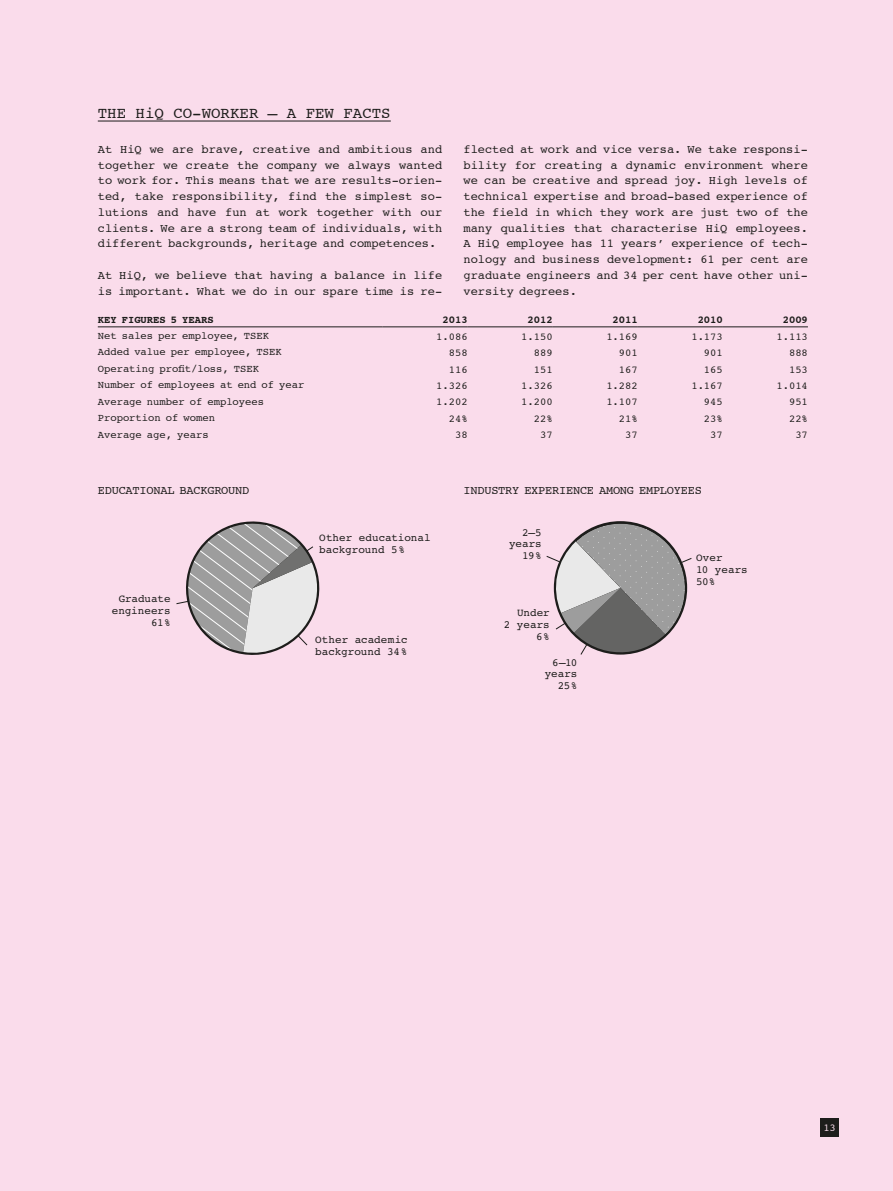
<style>
.page{position:relative;width:893px;height:1191px;background:#fadceb}
.page>*{position:absolute;margin:0;border:0;box-sizing:border-box;transform-origin:0 0}
.t1{font:15.75px "Courier";color:#1d1d1b}
.t2{font:12px/15.8px "Courier";color:#1d1d1b;text-align:justify}
.t3{font:12px "Courier";letter-spacing:-.02em;color:#1d1d1b}
.t4{font:10.95px/11.9px "Courier";color:#1d1d1b;text-align:right}
.t5{font:10.5px "Courier";color:#1d1d1b}
.t6{font:700 10.5px "Courier";color:#1d1d1b}
.t7{font:10.5px "Courier";color:#fbe0ee}
</style>
<div class="page">
<div style="left:820px;top:1118px;width:19px;height:19px;background:#1d1d1b"></div>
<hr style="left:98px;top:121px;width:293px;height:1px;background:#1d1d1b">
<hr style="left:98px;top:326px;width:285px;height:1px;background:#1d1d1b">
<hr style="left:383px;top:326px;width:85px;height:1px;background:#1d1d1b">
<hr style="left:468px;top:326px;width:85px;height:1px;background:#1d1d1b">
<hr style="left:553px;top:326px;width:85px;height:1px;background:#1d1d1b">
<hr style="left:638px;top:326px;width:85px;height:1px;background:#1d1d1b">
<hr style="left:723px;top:326px;width:85px;height:1px;background:#1d1d1b">
<svg style="left:178px;top:521px;width:142px;height:134px"></svg>
<svg style="left:551px;top:523px;width:141px;height:132px"></svg>
<h1 class="t1" style="left:98px;top:101px;width:294px">THE HiQ CO-WORKER – A FEW FACTS</h1>
<p class="t2" style="left:98px;top:141px;width:346px">At HiQ we are brave, creative and ambitious and together we create the company we always wanted to work for. This means that we are results-orien&shy;ted, take responsibility, find the simplest so&shy;lutions and have fun at work together with our clients. We are a strong team of individuals, with different backgrounds, heritage and competences.</p>
<p class="t2" style="left:98px;top:267px;width:346px">At HiQ, we believe that having a balance in life is important. What we do in our spare time is re-</p>
<p class="t4" style="left:139px;top:142px;width:47px">2 years<br>6%</p>
<p class="t4" style="left:180px;top:179px;width:34px">6–10 years<br>25%</p>
<p class="t4" style="left:259px;top:242px;width:78px">Industri 14%</p>
<p class="t4" style="left:327px;top:281px;width:91px">Medier, spel &amp;</p>
<p class="t4" style="left:103px;top:288px;width:74px">Myndigheter</p>
<p class="t2" style="left:463px;top:141px;width:346px">flected at work and vice versa. We take responsi&shy;bility for creating a dynamic environment where we can be creative and spread joy. High levels of technical expertise and broad-based experience of the field in which they work are just two of the many qualities that characterise HiQ employees.<br>A HiQ employee has 11 years’ experience of tech&shy;nology and business development: 61 per cent are graduate engineers and 34 per cent have other uni&shy;versity degrees.</p>
<p class="t4" style="left:555px;top:164px;width:73px;text-align:left">Defence and security 8%</p>
<p class="t4" style="left:721px;top:175px;width:73px">Telecom 24%</p>
<p class="t4" style="left:773px;top:309px;width:72px">clients 45%</p>
<p class="t6" style="left:98px;top:311px;width:117px">KEY FIGURES 5 YEARS</p>
<p class="t6" style="left:443px;top:311px;width:27px">2013</p>
<p class="t6" style="left:528px;top:311px;width:27px">2012</p>
<p class="t6" style="left:613px;top:311px;width:27px">2011</p>
<p class="t6" style="left:698px;top:311px;width:27px">2010</p>
<p class="t6" style="left:783px;top:311px;width:27px">2009</p>
<p class="t5" style="left:98px;top:327px;width:173px">Net sales per employee, TSEK</p>
<p class="t5" style="left:436px;top:328px;width:33px">1.086</p>
<p class="t5" style="left:521px;top:328px;width:33px">1.150</p>
<p class="t5" style="left:606px;top:328px;width:33px">1.169</p>
<p class="t5" style="left:691px;top:328px;width:33px">1.173</p>
<p class="t5" style="left:776px;top:328px;width:33px">1.113</p>
<p class="t5" style="left:98px;top:344px;width:185px">Added value per employee, TSEK</p>
<p class="t5" style="left:449px;top:345px;width:20px">858</p>
<p class="t5" style="left:534px;top:345px;width:20px">889</p>
<p class="t5" style="left:619px;top:345px;width:20px">901</p>
<p class="t5" style="left:704px;top:345px;width:20px">901</p>
<p class="t5" style="left:789px;top:345px;width:20px">888</p>
<p class="t5" style="left:98px;top:360px;width:163px">Operating profit/loss, TSEK</p>
<p class="t5" style="left:449px;top:361px;width:20px">116</p>
<p class="t5" style="left:534px;top:361px;width:20px">151</p>
<p class="t5" style="left:619px;top:361px;width:20px">167</p>
<p class="t5" style="left:704px;top:361px;width:20px">165</p>
<p class="t5" style="left:789px;top:361px;width:20px">153</p>
<p class="t5" style="left:98px;top:377px;width:208px">Number of employees at end of year</p>
<p class="t5" style="left:436px;top:377px;width:33px">1.326</p>
<p class="t5" style="left:521px;top:377px;width:33px">1.326</p>
<p class="t5" style="left:606px;top:377px;width:33px">1.282</p>
<p class="t5" style="left:691px;top:377px;width:33px">1.167</p>
<p class="t5" style="left:776px;top:377px;width:33px">1.014</p>
<p class="t5" style="left:98px;top:393px;width:168px">Average number of employees</p>
<p class="t5" style="left:436px;top:394px;width:33px">1.202</p>
<p class="t5" style="left:521px;top:394px;width:33px">1.200</p>
<p class="t5" style="left:606px;top:394px;width:33px">1.107</p>
<p class="t5" style="left:704px;top:394px;width:20px">945</p>
<p class="t5" style="left:789px;top:394px;width:20px">951</p>
<p class="t5" style="left:98px;top:410px;width:119px">Proportion of women</p>
<p class="t5" style="left:449px;top:410px;width:20px">24%</p>
<p class="t5" style="left:534px;top:410px;width:20px">22%</p>
<p class="t5" style="left:619px;top:410px;width:20px">21%</p>
<p class="t5" style="left:704px;top:410px;width:20px">23%</p>
<p class="t5" style="left:789px;top:410px;width:20px">22%</p>
<p class="t5" style="left:98px;top:426px;width:112px">Average age, years</p>
<p class="t5" style="left:455px;top:427px;width:14px">38</p>
<p class="t5" style="left:540px;top:427px;width:14px">37</p>
<p class="t5" style="left:625px;top:427px;width:14px">37</p>
<p class="t5" style="left:710px;top:427px;width:14px">37</p>
<p class="t5" style="left:795px;top:427px;width:14px">37</p>
<p class="t4" style="left:103px;top:358px;width:66px">Fordon 19%</p>
<p class="t3" style="left:98px;top:481px;width:153px">EDUCATIONAL BACKGROUND</p>
<p class="t3" style="left:463px;top:481px;width:240px">INDUSTRY EXPERIENCE AMONG EMPLOYEES</p>
<p class="t4" style="left:112px;top:592px;width:60px">Graduate engineers<br>61%</p>
<p class="t4" style="left:319px;top:531px;width:113px;text-align:left">Other educational background 5%</p>
<p class="t4" style="left:315px;top:633px;width:94px;text-align:left">Other academic background 34%</p>
<p class="t4" style="left:509px;top:526px;width:34px">2–5 years<br>19%</p>
<p class="t4" style="left:504px;top:606px;width:47px">Under<br>2 years<br>6%</p>
<p class="t4" style="left:545px;top:656px;width:34px">6–10 years<br>25%</p>
<p class="t4" style="left:696px;top:551px;width:53px;text-align:left">Over<br>10 years<br>50%</p>
<p class="t7" style="left:823px;top:1119px;width:14px">13</p>
</div>
